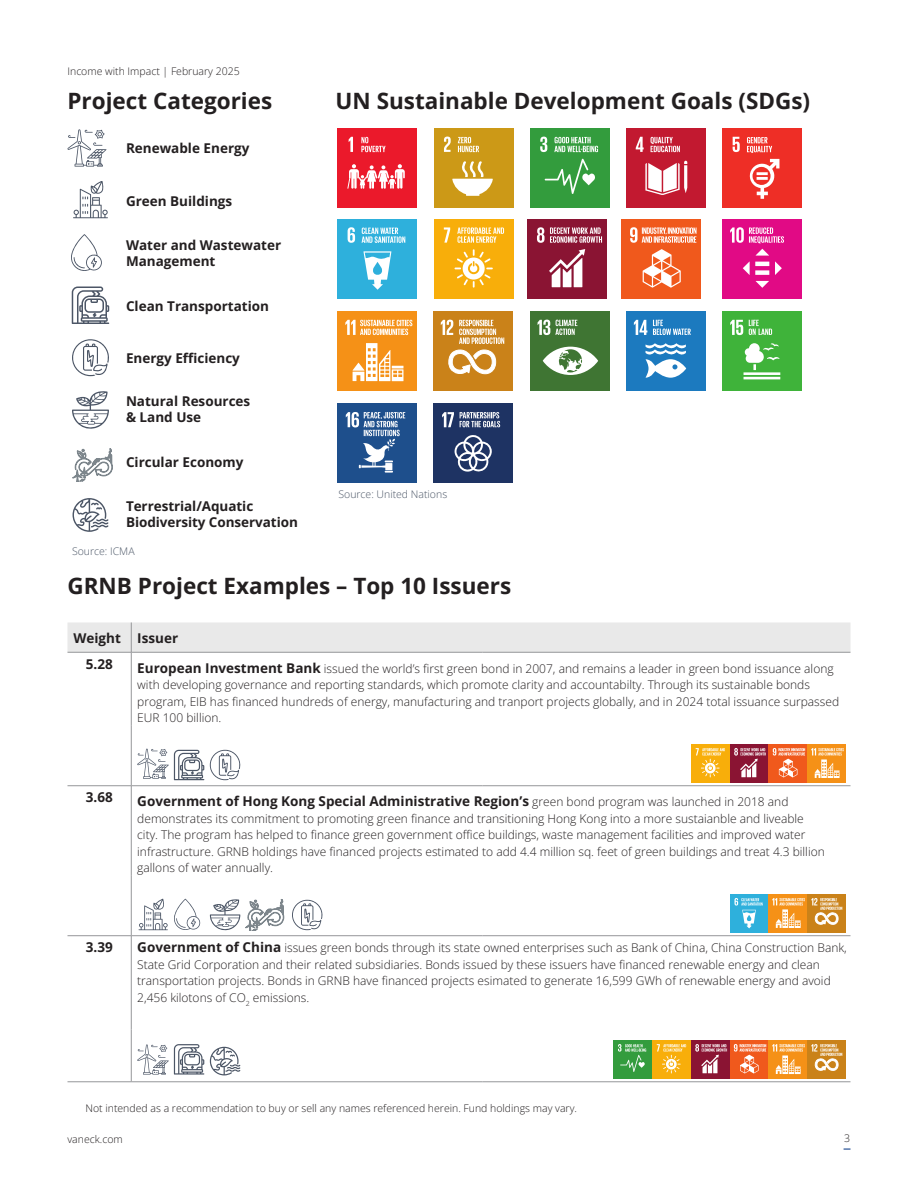
<style>
.page{position:relative;width:918px;height:1188px;background:#fff}
.page>*{position:absolute;margin:0;border:0;box-sizing:border-box;transform-origin:0 0}
.Header_2{font:700 22.5px "Open Sans";color:#231f20}
.Fund-MutualFund{font:700 13.5px/16.2px "Open Sans";color:#231f20}
.Body_Copy{font:700 13.5px "Open Sans";color:#231f20}
.Header_3{font:700 13.5px "Open Sans";color:#231f20}
.Body_Copy-2{font:300 12px/16.5px "Open Sans";color:#231f20}
.Header_2-2{font:300 10.5px "Open Sans";color:#231f20}
.Disclosure{font:300 10.5px "Open Sans";color:#4b5666}
.s1{font-weight:700;font-size:13.5px}
.s2{font-weight:300;font-size:12px}
</style>
<div class="page">
<div style="left:68px;top:622px;width:782px;height:30px;background:#e9e9e9"></div>
<hr style="left:131px;top:622px;width:1px;height:30px;background:#959699">
<hr style="left:68px;top:652px;width:63px;height:1px;background:#959699">
<hr style="left:131px;top:652px;width:351px;height:1px;background:#959699">
<hr style="left:131px;top:652px;width:1px;height:73px;background:#959699">
<hr style="left:482px;top:652px;width:368px;height:1px;background:#959699">
<hr style="left:131px;top:725px;width:1px;height:61px;background:#959699">
<hr style="left:68px;top:785px;width:63px;height:1px;background:#959699">
<hr style="left:131px;top:785px;width:351px;height:1px;background:#959699">
<hr style="left:131px;top:786px;width:1px;height:89px;background:#959699">
<hr style="left:482px;top:785px;width:368px;height:1px;background:#959699">
<hr style="left:131px;top:875px;width:1px;height:61px;background:#959699">
<hr style="left:68px;top:935px;width:63px;height:1px;background:#959699">
<hr style="left:131px;top:935px;width:351px;height:1px;background:#959699">
<hr style="left:131px;top:936px;width:1px;height:93px;background:#959699">
<hr style="left:482px;top:935px;width:368px;height:1px;background:#959699">
<hr style="left:131px;top:1029px;width:1px;height:53px;background:#959699">
<hr style="left:68px;top:1082px;width:63px;height:1px;background:#959699">
<hr style="left:131px;top:1082px;width:351px;height:1px;background:#959699">
<hr style="left:482px;top:1082px;width:368px;height:1px;background:#959699">
<svg style="left:137px;top:748px;width:104px;height:32px"></svg>
<div style="left:691px;top:744px;width:39px;height:39px;background:#f8ae0a"></div>
<svg style="left:696px;top:748px;width:29px;height:29px"></svg>
<div style="left:730px;top:744px;width:38px;height:39px;background:#8a1433"></div>
<svg style="left:734px;top:748px;width:32px;height:29px"></svg>
<div style="left:768px;top:744px;width:39px;height:39px;background:#f0591c"></div>
<div style="left:807px;top:744px;width:39px;height:39px;background:#f59117"></div>
<svg style="left:773px;top:748px;width:71px;height:30px"></svg>
<svg style="left:139px;top:899px;width:29px;height:31px"></svg>
<svg style="left:174px;top:899px;width:26px;height:31px"></svg>
<svg style="left:210px;top:899px;width:30px;height:31px"></svg>
<svg style="left:246px;top:899px;width:38px;height:31px"></svg>
<svg style="left:292px;top:899px;width:31px;height:31px"></svg>
<div style="left:730px;top:894px;width:38px;height:39px;background:#2eb0dc"></div>
<div style="left:768px;top:894px;width:39px;height:39px;background:#f59117"></div>
<svg style="left:735px;top:898px;width:70px;height:31px"></svg>
<div style="left:807px;top:894px;width:39px;height:39px;background:#ca8219"></div>
<svg style="left:811px;top:898px;width:31px;height:27px"></svg>
<svg style="left:137px;top:1044px;width:67px;height:31px"></svg>
<svg style="left:210px;top:1047px;width:30px;height:28px"></svg>
<div style="left:613px;top:1040px;width:39px;height:39px;background:#339c3d"></div>
<svg style="left:618px;top:1044px;width:28px;height:28px"></svg>
<div style="left:652px;top:1040px;width:39px;height:39px;background:#f8ae0a"></div>
<svg style="left:657px;top:1044px;width:29px;height:29px"></svg>
<div style="left:691px;top:1040px;width:39px;height:39px;background:#8a1433"></div>
<svg style="left:695px;top:1044px;width:32px;height:29px"></svg>
<div style="left:730px;top:1040px;width:38px;height:39px;background:#f0591c"></div>
<div style="left:768px;top:1040px;width:39px;height:39px;background:#f59117"></div>
<svg style="left:734px;top:1044px;width:71px;height:31px"></svg>
<div style="left:807px;top:1040px;width:39px;height:39px;background:#ca8219"></div>
<svg style="left:811px;top:1044px;width:31px;height:27px"></svg>
<div style="left:338px;top:128px;width:79px;height:80px;background:#eb192b"></div>
<svg style="left:347px;top:137px;width:58px;height:52px"></svg>
<div style="left:722px;top:219px;width:80px;height:79px;background:#e10a85"></div>
<svg style="left:730px;top:227px;width:54px;height:61px"></svg>
<div style="left:434px;top:128px;width:79px;height:80px;background:#cc9917"></div>
<svg style="left:444px;top:137px;width:49px;height:59px"></svg>
<div style="left:338px;top:311px;width:79px;height:80px;background:#f59117"></div>
<svg style="left:345px;top:320px;width:67px;height:62px"></svg>
<div style="left:530px;top:128px;width:80px;height:80px;background:#339c3d"></div>
<svg style="left:540px;top:137px;width:58px;height:57px"></svg>
<div style="left:433px;top:311px;width:79px;height:80px;background:#ca8219"></div>
<svg style="left:448px;top:350px;width:48px;height:25px"></svg>
<svg style="left:441px;top:320px;width:63px;height:24px"></svg>
<div style="left:626px;top:128px;width:80px;height:80px;background:#c21930"></div>
<svg style="left:636px;top:137px;width:51px;height:58px"></svg>
<div style="left:530px;top:311px;width:80px;height:80px;background:#3f7533"></div>
<svg style="left:538px;top:320px;width:60px;height:55px"></svg>
<div style="left:434px;top:219px;width:79px;height:79px;background:#f8ae0a"></div>
<svg style="left:444px;top:227px;width:60px;height:61px"></svg>
<div style="left:338px;top:403px;width:79px;height:80px;background:#1e4f8c"></div>
<svg style="left:346px;top:412px;width:60px;height:61px"></svg>
<div style="left:722px;top:128px;width:80px;height:80px;background:#ee2e26"></div>
<svg style="left:733px;top:137px;width:46px;height:62px"></svg>
<div style="left:626px;top:311px;width:80px;height:80px;background:#1c7abf"></div>
<svg style="left:634px;top:320px;width:57px;height:58px"></svg>
<div style="left:527px;top:219px;width:80px;height:79px;background:#8a1433"></div>
<svg style="left:537px;top:227px;width:65px;height:60px"></svg>
<div style="left:433px;top:403px;width:79px;height:80px;background:#1e3363"></div>
<svg style="left:442px;top:412px;width:58px;height:60px"></svg>
<div style="left:338px;top:219px;width:79px;height:79px;background:#2eb0dc"></div>
<svg style="left:348px;top:227px;width:57px;height:63px"></svg>
<div style="left:722px;top:311px;width:80px;height:80px;background:#3fb33a"></div>
<svg style="left:730px;top:320px;width:50px;height:59px"></svg>
<div style="left:621px;top:219px;width:80px;height:79px;background:#f0591c"></div>
<svg style="left:630px;top:227px;width:67px;height:61px"></svg>
<svg style="left:68px;top:129px;width:38px;height:38px"></svg>
<svg style="left:73px;top:182px;width:35px;height:36px"></svg>
<svg style="left:71px;top:234px;width:31px;height:37px"></svg>
<svg style="left:72px;top:287px;width:37px;height:37px"></svg>
<svg style="left:72px;top:339px;width:37px;height:37px"></svg>
<svg style="left:72px;top:392px;width:37px;height:37px"></svg>
<svg style="left:73px;top:448px;width:40px;height:34px"></svg>
<svg style="left:73px;top:498px;width:36px;height:34px"></svg>
<p class="Header_2-2" style="left:68px;top:64px;width:174px">Income with Impact | February 2025</p>
<p class="Header_2" style="left:68px;top:86px;width:206px">Project Categories</p>
<p class="Header_2" style="left:336px;top:86px;width:476px">UN Sustainable Development Goals (SDGs)</p>
<p class="Fund-MutualFund" style="left:126px;top:140px;width:125px">Renewable Energy</p>
<p class="Fund-MutualFund" style="left:126px;top:192px;width:108px">Green Buildings</p>
<p class="Fund-MutualFund" style="left:126px;top:237px;width:157px">Water and Wastewater<br>Management</p>
<p class="Fund-MutualFund" style="left:126px;top:297px;width:145px">Clean Transportation</p>
<p class="Fund-MutualFund" style="left:126px;top:350px;width:116px">Energy Efficiency</p>
<p class="Fund-MutualFund" style="left:126px;top:393px;width:126px">Natural Resources &amp; Land Use</p>
<p class="Fund-MutualFund" style="left:126px;top:453px;width:119px">Circular Economy</p>
<p class="Fund-MutualFund" style="left:126px;top:498px;width:173px">Terrestrial/Aquatic<br>Biodiversity Conservation</p>
<p class="Disclosure" style="left:338px;top:487px;width:110px">Source: United Nations</p>
<p class="Disclosure" style="left:72px;top:544px;width:64px">Source: ICMA</p>
<p class="Header_2" style="left:68px;top:570px;width:445px">GRNB Project Examples – Top 10 Issuers</p>
<p class="Header_3" style="left:74px;top:628px;width:49px">Weight</p>
<p class="Header_3" style="left:137px;top:628px;width:42px">Issuer</p>
<p class="Body_Copy" style="left:86px;top:654px;width:29px">5.28</p>
<p class="Body_Copy-2" style="left:137px;top:660px;width:703px"><span class="s1">European Investment Bank</span> issued the world’s first green bond in 2007, and remains a leader in green bond issuance along with developing governance and reporting standards, which promote clarity and accountabilty. Through its sustainable bonds program, EIB has financed hundreds of energy, manufacturing and tranport projects globally, and in 2024 total issuance surpassed EUR 100 billion.</p>
<p class="Body_Copy" style="left:86px;top:788px;width:29px">3.68</p>
<p class="Body_Copy" style="left:137px;top:792px;width:653px">Government of Hong Kong Special Administrative Region’s <span class="s2">green bond program was launched in 2018 and</span></p>
<p class="Body_Copy-2" style="left:137px;top:810px;width:689px">demonstrates its commitment to promoting green finance and transitioning Hong Kong into a more sustaianble and liveable city. The program has helped to finance green government office buildings, waste management facilities and improved water infrastructure. GRNB holdings have financed projects estimated to add 4.4 million sq. feet of green buildings and treat 4.3 billion gallons of water annually.</p>
<p class="Header_3" style="left:86px;top:938px;width:29px">3.39</p>
<p class="Body_Copy-2" style="left:137px;top:939px;width:711px"><span class="s1">Government of China</span> issues green bonds through its state owned enterprises such as Bank of China, China Construction Bank, State Grid Corporation and their related subsidiaries. Bonds issued by these issuers have financed renewable energy and clean transportation projects. Bonds in GRNB have financed projects esimated to generate 16,599 GWh of renewable energy and avoid 2,456 kilotons of CO<sub>2</sub> emissions.</p>
<p class="Header_2-2" style="left:86px;top:1101px;width:493px">Not intended as a recommendation to buy or sell any names referenced herein. Fund holdings may vary.</p>
<p class="Header_2-2" style="left:68px;top:1132px;width:57px">vaneck.com</p>
<p class="Header_2-2" style="left:844px;top:1131px;width:7px">3</p>
</div>
